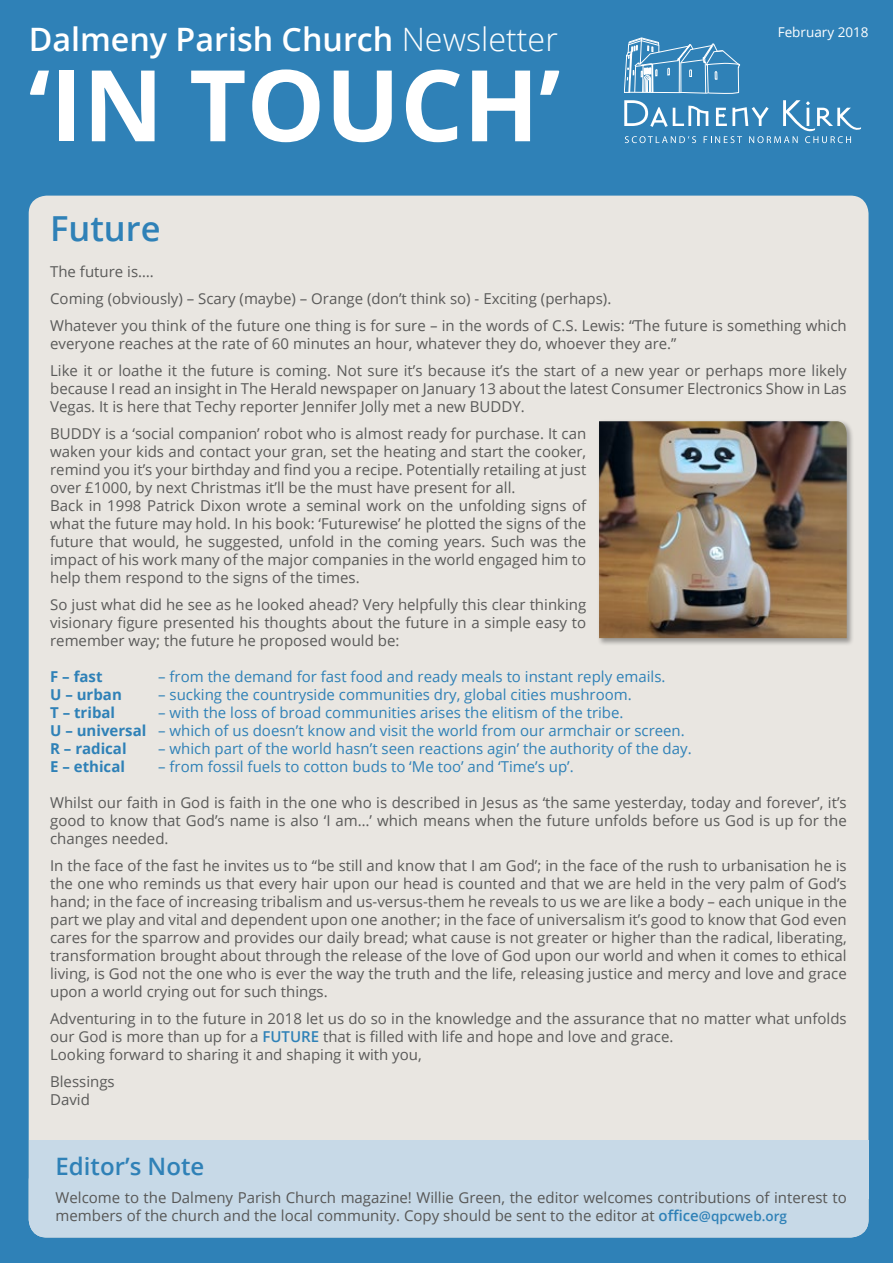
<style>
.page{position:relative;width:893px;height:1263px;background:#fff}
.page>*{position:absolute;margin:0;border:0;box-sizing:border-box;transform-origin:0 0}
.t1{font:700 99px "Open Sans";color:#fff}
.t2{font:600 34.5px "Open Sans";color:#2f81b7}
.t3{font:600 32.25px "Open Sans";color:#fff}
.t4{font:600 24px "Open Sans";color:#2f81b7}
.t5{font:15px/18px "Open Sans";color:#5a5a59}
.t6{font:15px/18px "Open Sans";color:#2f81b7}
.t7{font:15px/18px "Open Sans";color:#575756}
.t8{font:700 15px "Open Sans";color:#2f81b7}
.t9{font:13.5px "Open Sans";color:#fff}
.s1{font-weight:300}
.s2{font-weight:700}
.s3{font-weight:600;color:#2f81b7}
.s4{font-weight:600;font-size:13.5px;color:#2f81b7}
</style>
<div class="page">
<div style="left:0;top:176px;width:893px;height:1087px;background:#2f81b7"></div>
<div style="left:29px;top:196px;width:839px;height:1041px;background:#e9e6e1;border-radius:18px"></div>
<div style="left:0;top:0;width:893px;height:185px;background:#2f81b7"></div>
<div style="left:29px;top:1140px;width:839px;height:58px;background:#c7d9e7"></div>
<div style="left:29px;top:1163px;width:839px;height:74px;background:#c7d9e7;border-radius:18px"></div>
<svg style="left:624px;top:100px;width:237px;height:43px"></svg>
<svg style="left:624px;top:38px;width:116px;height:56px"></svg>
<div style="left:597px;top:420px;width:257px;height:226px;background:#000;opacity:.34"></div>
<img style="left:599px;top:421px;width:248px;height:217px">
<h3 class="t3" style="left:29px;top:17px;width:531px">Dalmeny Parish Church <span class="s1">Newsletter</span></h3>
<h1 class="t1" style="left:29px;top:35px;width:533px">‘IN TOUCH’</h1>
<p class="t9" style="left:778px;top:23px;width:92px">February 2018</p>
<h2 class="t2" style="left:50px;top:205px;width:112px">Future</h2>
<p class="t5" style="left:50px;top:257px;width:798px;line-height:27px">The future is….<br>Coming (obviously) – Scary (maybe) – Orange (don’t think so) - Exciting (perhaps).<br>Whatever you think of the future one thing is for sure – in the words of C.S. Lewis: “The future is something which</p>
<p class="t5" style="left:50px;top:329px;width:798px;line-height:27px">everyone reaches at the rate of 60 minutes an hour, whatever they do, whoever they are.”<br>Like it or loathe it the future is coming. Not sure it’s because it’s the start of a new year or perhaps more likely</p>
<p class="t5" style="left:50px;top:379px;width:798px">because I read an insight in The Herald newspaper on January 13 about the latest Consumer Electronics Show in Las<br>Vegas. It is here that Techy reporter Jennifer Jolly met a new BUDDY.</p>
<p class="t5" style="left:50px;top:424px;width:538px">BUDDY is a ‘social companion’ robot who is almost ready for purchase. It can waken your kids and contact your gran, set the heating and start the cooker, remind you it’s your birthday and find you a recipe. Potentially retailing at just over £1000, by next Christmas it’ll be the must have present for all.<br>Back in 1998 Patrick Dixon wrote a seminal work on the unfolding signs of what the future may hold. In his book: ‘Futurewise’ he plotted the signs of the future that would, he suggested, unfold in the coming years. Such was the impact of his work many of the major companies in the world engaged him to help them respond to the signs of the times.</p>
<p class="t5" style="left:50px;top:595px;width:538px;text-align:justify">So just what did he see as he looked ahead? Very helpfully this clear thinking visionary figure presented his thoughts about the future in a simple easy to remember way; the future he proposed would be:</p>
<p class="t8" style="left:50px;top:665px;width:54px">F – fast</p>
<p class="t6" style="left:158px;top:667px;width:509px">– from the demand for fast food and ready meals to instant reply emails.</p>
<p class="t8" style="left:50px;top:683px;width:73px">U – urban</p>
<p class="t6" style="left:158px;top:685px;width:475px">– sucking the countryside communities dry, global cities mushroom.</p>
<p class="t8" style="left:50px;top:701px;width:67px">T – tribal</p>
<p class="t6" style="left:50px;top:703px;width:636px;text-indent:108px">– with the loss of broad communities arises the elitism of the tribe.<br><span class="s2">U – universal</span> – which of us doesn’t know and visit the world from our armchair or screen.<br><span class="s2">R – radical</span></p>
<p class="t6" style="left:158px;top:739px;width:535px">– which part of the world hasn’t seen reactions agin’ the authority of the day.</p>
<p class="t8" style="left:50px;top:755px;width:76px">E – ethical</p>
<p class="t6" style="left:158px;top:757px;width:417px">– from fossil fuels to cotton buds to ‘Me too’ and ‘Time’s up’.</p>
<p class="t5" style="left:50px;top:793px;width:798px;text-align:justify">Whilst our faith in God is faith in the one who is described in Jesus as ‘the same yesterday, today and forever’, it’s good to know that God’s name is also ‘I am…’ which means when the future unfolds before us God is up for the changes needed.</p>
<p class="t5" style="left:50px;top:856px;width:798px;text-align:justify">In the face of the fast he invites us to “be still and know that I am God’; in the face of the rush to urbanisation he is the one who reminds us that every hair upon our head is counted and that we are held in the very palm of God’s hand; in the face of increasing tribalism and us-versus-them he reveals to us we are like a body – each unique in the part we play and vital and dependent upon one another; in the face of universalism it’s good to know that God even cares for the sparrow and provides our daily bread; what cause is not greater or higher than the radical, liberating, transformation brought about through the release of the love of God upon our world and when it comes to ethical living, is God not the one who is ever the way the truth and the life, releasing justice and mercy and love and grace upon a world crying out for such things.</p>
<p class="t5" style="left:50px;top:1009px;width:798px">Adventuring in to the future in 2018 let us do so in the knowledge and the assurance that no matter what unfolds our God is more than up for a <span class="s3">FUTURE</span> that is filled with life and hope and love and grace.<br>Looking forward to sharing it and shaping it with you,</p>
<p class="t5" style="left:50px;top:1072px;width:66px">Blessings<br>David</p>
<h3 class="t4" style="left:56px;top:1149px;width:150px">Editor’s Note</h3>
<p class="t7" style="left:56px;top:1188px;width:793px">Welcome to the Dalmeny Parish Church magazine! Willie Green, the editor welcomes contributions of interest to members of the church and the local community. Copy should be sent to the editor at <span class="s3">office</span><span class="s4">@qpcweb.org</span></p>
</div>
